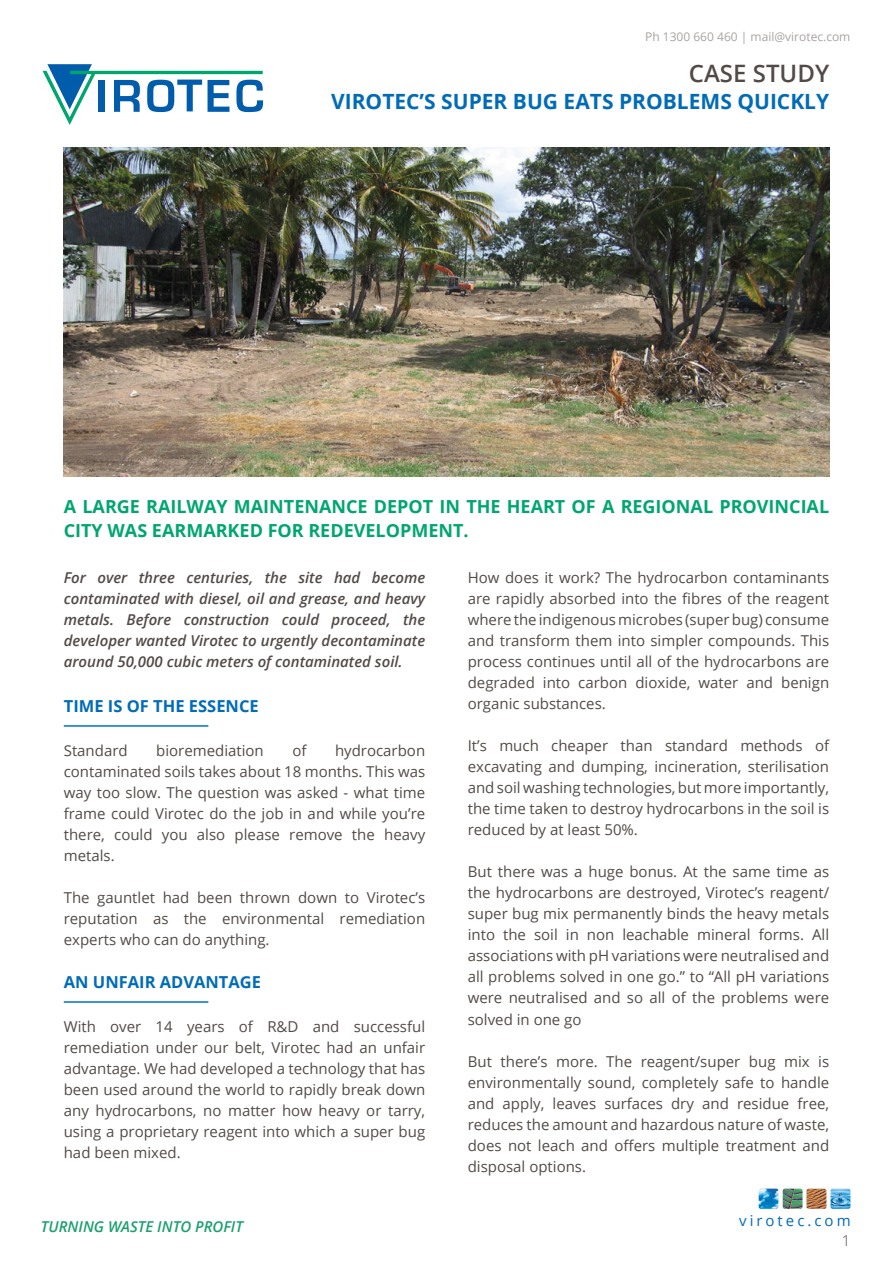
<style>
.page{position:relative;width:893px;height:1263px;background:#fff}
.page>*{position:absolute;margin:0;border:0;box-sizing:border-box;transform-origin:0 0}
.Aqua_Italic_Gil{font:600 24px "Open Sans";color:#524a47}
.Aqua_Italic_Gil-2{font:700 21px "Open Sans";color:#006cb7}
.Aqua_Italic_Gil-3{font:700 18px/24px "Open Sans";color:#00a66e}
.Paragraph_Style_1{font:700 16.5px "Open Sans";color:#006cb7}
.Aqua_Italic_Gil-4{font:15px/21px "Open Sans";color:#524a47;text-align:justify}
.Aqua_Italic_Gil-5{font:italic 600 15px/21px "Open Sans";color:#524a47;text-align:justify}
.t1{font:italic 600 15px "Open Sans";color:#1ba06f}
.t2{font:15px "Open Sans";letter-spacing:.2em;color:#006cb7}
.Aqua_Italic_Gil-6{font:300 15px "Open Sans";color:#524a47}
.t3{font:12px "Open Sans";color:#a9a3a1}
</style>
<div class="page">
<img style="left:759px;top:1188px;width:19px;height:21px">
<img style="left:783px;top:1188px;width:19px;height:21px">
<img style="left:806px;top:1189px;width:20px;height:20px">
<img style="left:830px;top:1188px;width:20px;height:21px">
<svg style="left:43px;top:64px;width:53px;height:61px"></svg>
<hr style="left:70px;top:71px;width:193px;height:3px;background:#00a66e">
<div style="left:99px;top:80px;width:6px;height:32px;background:#015dab"></div>
<svg style="left:114px;top:80px;width:26px;height:32px"></svg>
<svg style="left:147px;top:80px;width:55px;height:32px"></svg>
<svg style="left:208px;top:80px;width:21px;height:32px"></svg>
<svg style="left:236px;top:80px;width:27px;height:32px"></svg>
<img style="left:64px;top:148px;width:765px;height:328px">
<hr style="left:64px;top:725px;width:144px;height:2px;background:#0074bc">
<hr style="left:64px;top:1001px;width:144px;height:2px;background:#0074bc">
<p class="t3" style="left:645px;top:28px;width:207px">Ph 1300 660 460 | mail@virotec.com</p>
<p class="Aqua_Italic_Gil" style="left:689px;top:57px;width:142px">CASE STUDY</p>
<p class="Aqua_Italic_Gil-2" style="left:331px;top:87px;width:500px">VIROTEC’S SUPER BUG EATS PROBLEMS QUICKLY</p>
<p class="Aqua_Italic_Gil-3" style="left:64px;top:494px;width:767px">A LARGE RAILWAY MAINTENANCE DEPOT IN THE HEART OF A REGIONAL PROVINCIAL<br>CITY WAS EARMARKED FOR REDEVELOPMENT.</p>
<p class="Aqua_Italic_Gil-5" style="left:64px;top:567px;width:363px">For over three centuries, the site had become contaminated with diesel, oil and grease, and heavy metals. Before construction could proceed, the developer wanted Virotec to urgently decontaminate around 50,000 cubic meters of contaminated soil.</p>
<p class="Paragraph_Style_1" style="left:64px;top:695px;width:196px">TIME IS OF THE ESSENCE</p>
<p class="Aqua_Italic_Gil-4" style="left:64px;top:740px;width:65px">Standard</p>
<p class="Aqua_Italic_Gil-4" style="left:156px;top:740px;width:109px">bioremediation</p>
<p class="Aqua_Italic_Gil-4" style="left:292px;top:740px;width:16px">of</p>
<p class="Aqua_Italic_Gil-4" style="left:468px;top:567px;width:363px">How does it work? The hydrocarbon contaminants are rapidly absorbed into the fibres of the reagent where the indigenous microbes (super bug) consume and transform them into simpler compounds. This process continues until all of the hydrocarbons are degraded into carbon dioxide, water and benign organic substances.</p>
<p class="Aqua_Italic_Gil-4" style="left:468px;top:735px;width:363px">It’s much cheaper than standard methods of excavating and dumping, incineration, sterilisation and soil washing technologies, but more importantly, the time taken to destroy hydrocarbons in the soil is reduced by at least 50%.</p>
<p class="Aqua_Italic_Gil-4" style="left:468px;top:861px;width:363px">But there was a huge bonus. At the same time as the hydrocarbons are destroyed, Virotec’s reagent/ super bug mix permanently binds the heavy metals into the soil in non leachable mineral forms. All associations with pH variations were neutralised and all problems solved in one go.” to “All pH variations were neutralised and so all of the problems were solved in one go</p>
<p class="Aqua_Italic_Gil-4" style="left:468px;top:1050px;width:363px">But there’s more. The reagent/super bug mix is environmentally sound, completely safe to handle and apply, leaves surfaces dry and residue free, reduces the amount and hazardous nature of waste, does not leach and offers multiple treatment and disposal options.</p>
<p class="Aqua_Italic_Gil-4" style="left:64px;top:740px;width:363px;text-indent:271px">hydrocarbon contaminated soils takes about 18 months. This was way too slow. The question was asked - what time frame could Virotec do the job in and while you’re there, could you also please remove the heavy metals.</p>
<p class="Aqua_Italic_Gil-4" style="left:64px;top:887px;width:363px">The gauntlet had been thrown down to Virotec’s reputation as the environmental remediation experts who can do anything.</p>
<p class="Paragraph_Style_1" style="left:64px;top:971px;width:199px">AN UNFAIR ADVANTAGE</p>
<p class="Aqua_Italic_Gil-4" style="left:64px;top:1016px;width:363px">With over 14 years of R&amp;D and successful remediation under our belt, Virotec had an unfair advantage. We had developed a technology that has been used around the world to rapidly break down any hydrocarbons, no matter how heavy or tarry, using a proprietary reagent into which a super bug had been mixed.</p>
<p class="t1" style="left:41px;top:1216px;width:204px">TURNING WASTE INTO PROFIT</p>
<p class="t2" style="left:739px;top:1210px;width:113px">virotec.com</p>
<p class="Aqua_Italic_Gil-6" style="left:842px;top:1230px;width:10px">1</p>
</div>
